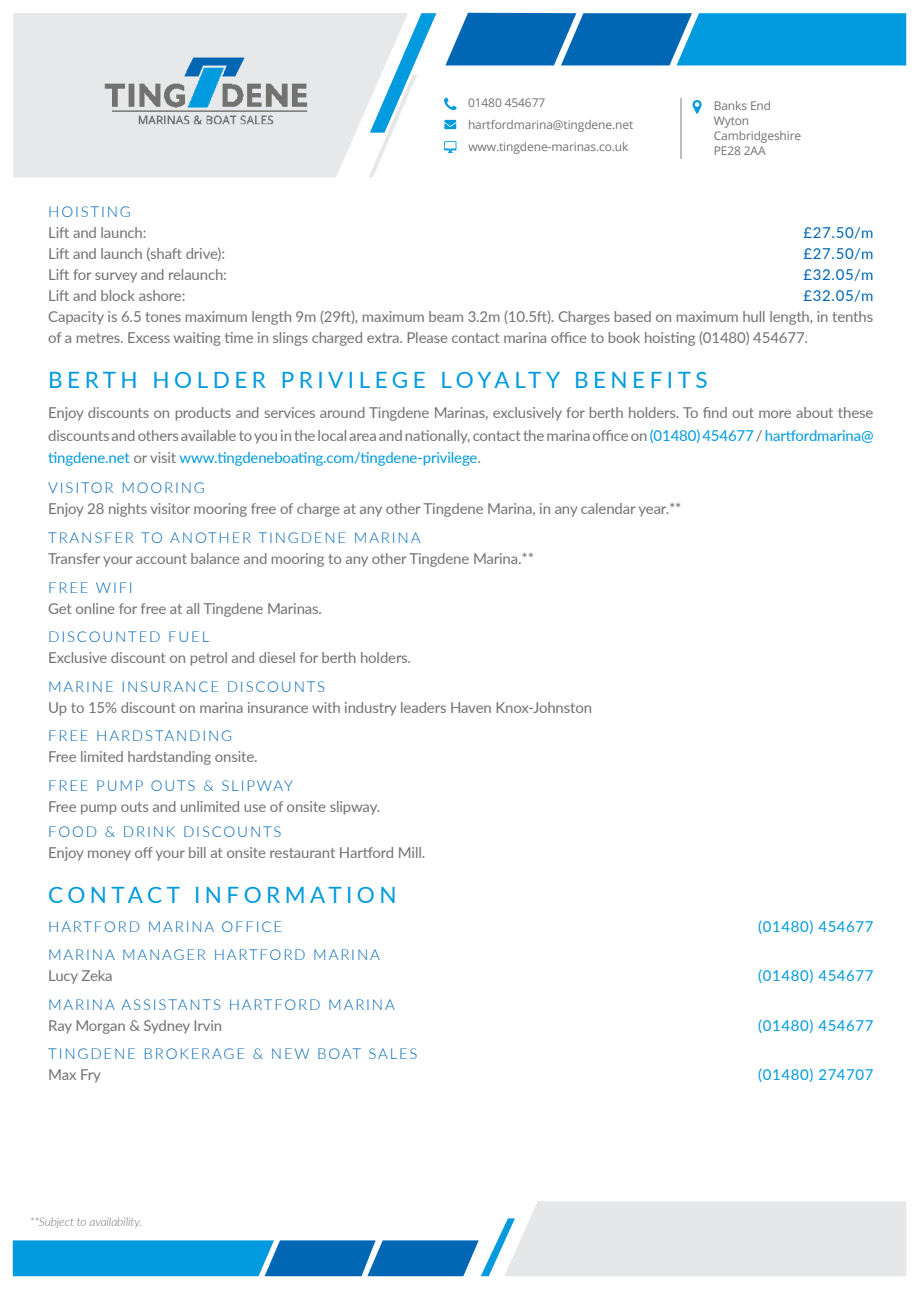
<style>
.page{position:relative;width:919px;height:1289px;background:#fff}
.page>*{position:absolute;margin:0;border:0;box-sizing:border-box;transform-origin:0 0}
.t1{font:22.5px "Lato";letter-spacing:.2em;color:#009bde}
.t2{font:15px/22.5px "Lato";letter-spacing:-.01em;color:#727271}
.t3{font:300 15px "Lato";letter-spacing:.12em;color:#0166b3}
.t4{font:15px "Lato";letter-spacing:.04em;color:#009bde}
.t5{font:15px "Lato";letter-spacing:.04em;color:#0166b3}
.t6{font:12px/15px "Open Sans";letter-spacing:-.01em;color:#727271}
.t7{font:italic 300 12px "Lato";letter-spacing:-.01em;color:#727271}
.s1{color:#009bde}
</style>
<div class="page">
<img style="left:13px;top:13px;width:355px;height:164px">
<svg style="left:692px;top:100px;width:9px;height:14px"></svg>
<hr style="left:680px;top:98px;width:1px;height:61px;background:#bcbdc0">
<svg style="left:444px;top:98px;width:12px;height:12px"></svg>
<svg style="left:444px;top:120px;width:12px;height:9px"></svg>
<svg style="left:445px;top:13px;width:461px;height:52px;background:#0f88cb"></svg>
<svg style="left:368px;top:13px;width:68px;height:164px"></svg>
<svg style="left:13px;top:1201px;width:893px;height:75px"></svg>
<svg style="left:444px;top:141px;width:12px;height:12px"></svg>
<p class="t6" style="left:468px;top:94px;width:167px;line-height:21.5px">01480 454677 hartfordmarina@tingdene.net</p>
<p class="t6" style="left:713px;top:99px;width:89px">Banks End<br>Wyton<br>Cambridgeshire</p>
<p class="t6" style="left:468px;top:140px;width:162px">www.tingdene-marinas.co.uk</p>
<p class="t6" style="left:713px;top:144px;width:53px">PE28 2AA</p>
<p class="t3" style="left:48px;top:206px;width:84px">HOISTING</p>
<p class="t2" style="left:48px;top:221px;width:100px">Lift and launch:</p>
<p class="t5" style="left:803px;top:222px;width:71px">£27.50/m</p>
<p class="t2" style="left:48px;top:242px;width:178px">Lift and launch (shaft drive):</p>
<p class="t5" style="left:803px;top:243px;width:71px">£27.50/m</p>
<p class="t2" style="left:48px;top:263px;width:180px">Lift for survey and relaunch:</p>
<p class="t5" style="left:803px;top:264px;width:71px">£32.05/m</p>
<p class="t2" style="left:48px;top:284px;width:139px">Lift and block ashore:</p>
<p class="t5" style="left:803px;top:285px;width:71px">£32.05/m</p>
<p class="t2" style="left:48px;top:306px;width:826px;line-height:21px">Capacity is 6.5 tones maximum length 9m (29ft), maximum beam 3.2m (10.5ft). Charges based on maximum hull length, in tenths of a metres. Excess waiting time in slings charged extra. Please contact marina office to book hoisting (01480) 454677.</p>
<h1 class="t1" style="left:48px;top:371px;width:661px">BERTH HOLDER PRIVILEGE LOYALTY BENEFITS</h1>
<p class="t2" style="left:48px;top:403px;width:826px;text-align:justify">Enjoy discounts on products and services around Tingdene Marinas, exclusively for berth holders. To find out more about these discounts and others available to you in the local area and nationally, contact the marina office on <span class="s1">(01480) 454677</span> / <span class="s1">hartfordmarina@ tingdene.net</span> or visit <span class="s1">www.tingdeneboating.com/tingdene-privilege</span>.</p>
<p class="t3" style="left:48px;top:482px;width:158px">VISITOR MOORING</p>
<p class="t2" style="left:48px;top:499px;width:635px">Enjoy 28 nights visitor mooring free of charge at any other Tingdene Marina, in any calendar year.**</p>
<p class="t3" style="left:48px;top:531px;width:374px">TRANSFER TO ANOTHER TINGDENE MARINA</p>
<p class="t2" style="left:48px;top:548px;width:487px">Transfer your account balance and mooring to any other Tingdene Marina.**</p>
<p class="t3" style="left:48px;top:581px;width:86px">FREE WIFI</p>
<p class="t2" style="left:48px;top:598px;width:275px">Get online for free at all Tingdene Marinas.</p>
<p class="t3" style="left:48px;top:630px;width:163px">DISCOUNTED FUEL</p>
<p class="t2" style="left:48px;top:647px;width:364px">Exclusive discount on petrol and diesel for berth holders.</p>
<p class="t3" style="left:48px;top:680px;width:278px">MARINE INSURANCE DISCOUNTS</p>
<p class="t2" style="left:48px;top:697px;width:545px">Up to 15% discount on marina insurance with industry leaders Haven Knox-Johnston</p>
<p class="t3" style="left:48px;top:729px;width:185px">FREE HARDSTANDING</p>
<p class="t2" style="left:48px;top:746px;width:211px">Free limited hardstanding onsite.</p>
<p class="t3" style="left:48px;top:779px;width:246px">FREE PUMP OUTS &amp; SLIPWAY</p>
<p class="t2" style="left:48px;top:796px;width:333px">Free pump outs and unlimited use of onsite slipway.</p>
<p class="t3" style="left:48px;top:825px;width:235px">FOOD &amp; DRINK DISCOUNTS</p>
<p class="t2" style="left:48px;top:840px;width:378px">Enjoy money off your bill at onsite restaurant Hartford Mill.</p>
<h1 class="t1" style="left:48px;top:886px;width:350px">CONTACT INFORMATION</h1>
<p class="t3" style="left:48px;top:920px;width:235px">HARTFORD MARINA OFFICE</p>
<p class="t4" style="left:758px;top:915px;width:117px">(01480) 454677</p>
<p class="t3" style="left:48px;top:948px;width:333px">MARINA MANAGER HARTFORD MARINA</p>
<p class="t2" style="left:48px;top:965px;width:66px">Lucy Zeka</p>
<p class="t4" style="left:758px;top:965px;width:117px">(01480) 454677</p>
<p class="t3" style="left:48px;top:998px;width:348px">MARINA ASSISTANTS HARTFORD MARINA</p>
<p class="t2" style="left:48px;top:1015px;width:175px">Ray Morgan &amp; Sydney Irvin</p>
<p class="t4" style="left:758px;top:1014px;width:117px">(01480) 454677</p>
<p class="t3" style="left:48px;top:1047px;width:371px">TINGDENE BROKERAGE &amp; NEW BOAT SALES</p>
<p class="t2" style="left:48px;top:1064px;width:54px">Max Fry</p>
<p class="t4" style="left:758px;top:1064px;width:117px">(01480) 274707</p>
<p class="t7" style="left:30px;top:1217px;width:114px">**Subject to availability.</p>
</div>
